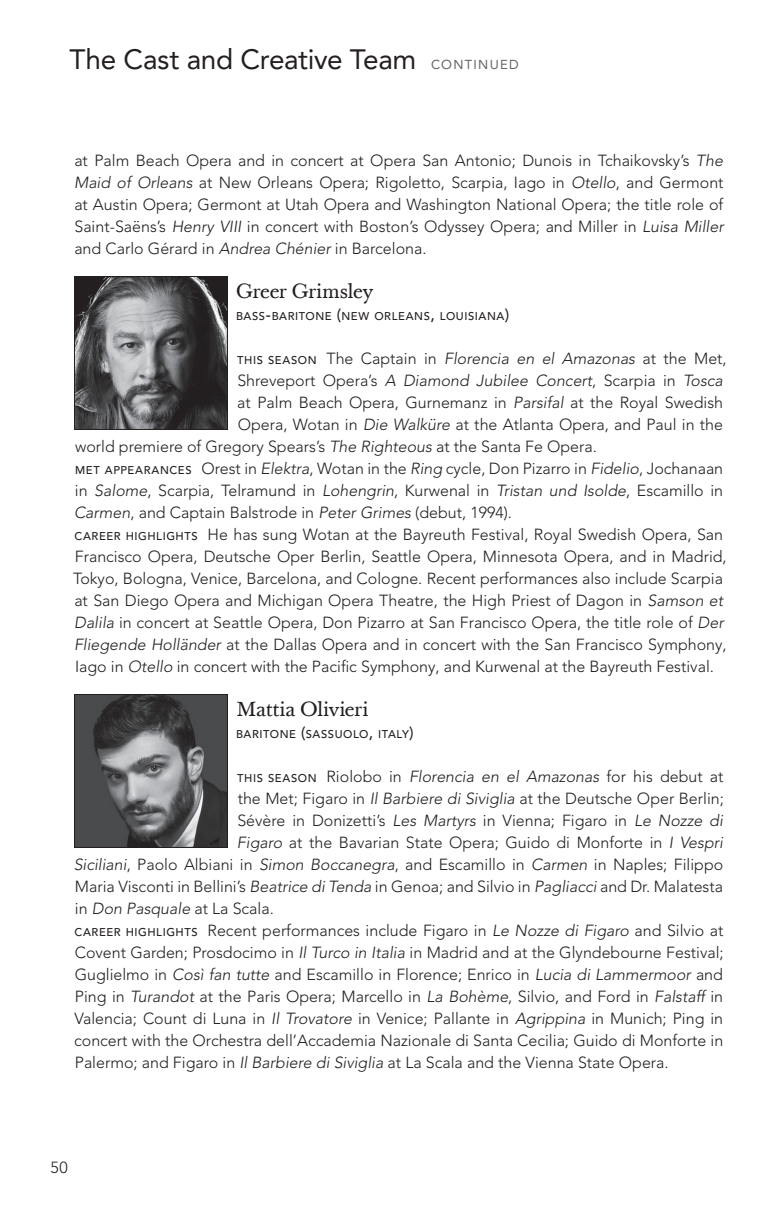
<style>
.page{position:relative;width:774px;height:1224px;background:#fff}
.page>*{position:absolute;margin:0;border:0;box-sizing:border-box;transform-origin:0 0}
.t1{font:28px "Avenir LT Pro";letter-spacing:-.01em;color:#231f20}
.t2{font:20px "Baskerville Ten";letter-spacing:-.015em;color:#231f20}
.t3{font:300 16px/22px "Avenir LT Pro";color:#231f20;text-align:justify}
.t4{font:500 11.2px "Avenir LT Pro";letter-spacing:.05em;color:#231f20}
.s1{font-size:13px;color:#636366}
.s2{font-style:italic}
.s3{font-size:16px}
.s4{font-weight:500;font-size:11.2px}
</style>
<div class="page">
<img style="left:76px;top:278px;width:150px;height:150px">
<div style="left:74px;top:276px;width:154px;height:154px;border:1px solid #231f20"></div>
<img style="left:76px;top:696px;width:150px;height:150px">
<div style="left:74px;top:694px;width:154px;height:154px;border:1px solid #231f20"></div>
<h1 class="t1" style="left:70px;top:42px;width:451px">The Cast and Creative Team <span class="s1">CONTINUED</span></h1>
<p class="t3" style="left:74px;top:150px;width:651px">at Palm Beach Opera and in concert at Opera San Antonio; Dunois in Tchaikovsky’s <span class="s2">The Maid of Orleans</span> at New Orleans Opera; Rigoletto, Scarpia, Iago in <span class="s2">Otello</span>, and Germont at Austin Opera; Germont at Utah Opera and Washington National Opera; the title role of Saint-Saëns’s <span class="s2">Henry VIII</span> in concert with Boston’s Odyssey Opera; and Miller in <span class="s2">Luisa Miller </span>and Carlo Gérard in <span class="s2">Andrea Chénier</span> in Barcelona.</p>
<p class="t2" style="left:236px;top:279px;width:139px">Greer Grimsley</p>
<p class="t4" style="left:236px;top:309px;width:275px">BASS<span class="s3">-</span>BARITONE <span class="s3">(</span>NEW ORLEANS<span class="s3">,</span> LOUISIANA<span class="s3">)</span></p>
<p class="t3" style="left:237px;top:348px;width:491px"><span class="s4">THIS SEASON</span> The Captain in <span class="s2">Florencia en el Amazonas</span> at the Met,</p>
<p class="t3" style="left:237px;top:370px;width:487px">Shreveport Opera’s <span class="s2">A Diamond Jubilee Concert</span>, Scarpia in <span class="s2">Tosca</span></p>
<p class="t3" style="left:237px;top:392px;width:487px">at Palm Beach Opera, Gurnemanz in <span class="s2">Parsifal</span> at the Royal Swedish</p>
<p class="t3" style="left:238px;top:414px;width:487px">Opera, Wotan in <span class="s2">Die Walküre</span> at the Atlanta Opera, and Paul in the</p>
<p class="t3" style="left:75px;top:436px;width:523px">world premiere of Gregory Spears’s <span class="s2">The Righteous</span> at the Santa Fe Opera.</p>
<p class="t3" style="left:75px;top:458px;width:650px"><span class="s4">MET APPEARANCES</span> Orest in <span class="s2">Elektra</span>, Wotan in the <span class="s2">Ring</span> cycle, Don Pizarro in <span class="s2">Fidelio</span>, Jochanaan</p>
<p class="t3" style="left:75px;top:480px;width:650px">in <span class="s2">Salome</span>, Scarpia, Telramund in <span class="s2">Lohengrin</span>, Kurwenal in <span class="s2">Tristan und Isolde</span>, Escamillo in</p>
<p class="t3" style="left:74px;top:502px;width:439px"><span class="s2">Carmen</span>, and Captain Balstrode in <span class="s2">Peter Grimes</span> (debut, 1994).</p>
<p class="t3" style="left:75px;top:524px;width:650px"><span class="s4">CAREER HIGHLIGHTS</span> He has sung Wotan at the Bayreuth Festival, Royal Swedish Opera, San</p>
<p class="t3" style="left:75px;top:546px;width:653px">Francisco Opera, Deutsche Oper Berlin, Seattle Opera, Minnesota Opera, and in Madrid,</p>
<p class="t3" style="left:73px;top:568px;width:652px">Tokyo, Bologna, Venice, Barcelona, and Cologne. Recent performances also include Scarpia</p>
<p class="t3" style="left:74px;top:590px;width:650px">at San Diego Opera and Michigan Opera Theatre, the High Priest of Dagon in <span class="s2">Samson et</span></p>
<p class="t3" style="left:74px;top:612px;width:651px"><span class="s2">Dalila</span> in concert at Seattle Opera, Don Pizarro at San Francisco Opera, the title role of <span class="s2">Der</span></p>
<p class="t3" style="left:74px;top:634px;width:654px"><span class="s2">Fliegende Holländer</span> at the Dallas Opera and in concert with the San Francisco Symphony,</p>
<p class="t3" style="left:75px;top:656px;width:640px">Iago in <span class="s2">Otello</span> in concert with the Pacific Symphony, and Kurwenal at the Bayreuth Festival.</p>
<p class="t2" style="left:236px;top:697px;width:134px">Mattia Olivieri</p>
<p class="t4" style="left:236px;top:727px;width:179px">BARITONE <span class="s3">(</span>SASSUOLO<span class="s3">,</span> ITALY<span class="s3">)</span></p>
<p class="t3" style="left:237px;top:766px;width:488px"><span class="s4">THIS SEASON</span> Riolobo in <span class="s2">Florencia en el Amazonas</span> for his debut at</p>
<p class="t3" style="left:238px;top:788px;width:488px">the Met; Figaro in <span class="s2">Il Barbiere di Siviglia</span> at the Deutsche Oper Berlin;</p>
<p class="t3" style="left:237px;top:810px;width:487px">Sévère in Donizetti’s <span class="s2">Les Martyrs</span> in Vienna; Figaro in <span class="s2">Le Nozze di</span></p>
<p class="t3" style="left:237px;top:832px;width:487px"><span class="s2">Figaro</span> at the Bavarian State Opera; Guido di Monforte in <span class="s2">I Vespri</span></p>
<p class="t3" style="left:74px;top:854px;width:651px"><span class="s2">Siciliani</span>, Paolo Albiani in <span class="s2">Simon Boccanegra</span>, and Escamillo in <span class="s2">Carmen</span> in Naples; Filippo</p>
<p class="t3" style="left:75px;top:876px;width:650px">Maria Visconti in Bellini’s <span class="s2">Beatrice di Tenda</span> in Genoa; and Silvio in <span class="s2">Pagliacci</span> and Dr. Malatesta</p>
<p class="t3" style="left:75px;top:898px;width:200px">in <span class="s2">Don Pasquale</span> at La Scala.</p>
<p class="t3" style="left:75px;top:920px;width:651px"><span class="s4">CAREER HIGHLIGHTS</span> Recent performances include Figaro in <span class="s2">Le Nozze di Figaro</span> and Silvio at</p>
<p class="t3" style="left:75px;top:942px;width:651px">Covent Garden; Prosdocimo in <span class="s2">Il Turco in Italia</span> in Madrid and at the Glyndebourne Festival;</p>
<p class="t3" style="left:75px;top:964px;width:650px">Guglielmo in <span class="s2">Così fan tutte</span> and Escamillo in Florence; Enrico in <span class="s2">Lucia di Lammermoor</span> and</p>
<p class="t3" style="left:75px;top:986px;width:650px">Ping in <span class="s2">Turandot</span> at the Paris Opera; Marcello in <span class="s2">La Bohème</span>, Silvio, and Ford in <span class="s2">Falstaff</span> in</p>
<p class="t3" style="left:74px;top:1008px;width:650px">Valencia; Count di Luna in <span class="s2">Il Trovatore</span> in Venice; Pallante in <span class="s2">Agrippina</span> in Munich; Ping in</p>
<p class="t3" style="left:74px;top:1030px;width:651px">concert with the Orchestra dell’Accademia Nazionale di Santa Cecilia; Guido di Monforte in</p>
<p class="t3" style="left:75px;top:1052px;width:595px">Palermo; and Figaro in <span class="s2">Il Barbiere di Siviglia</span> at La Scala and the Vienna State Opera.</p>
<p class="t3" style="left:51px;top:1156px;width:19px">50</p>
</div>
